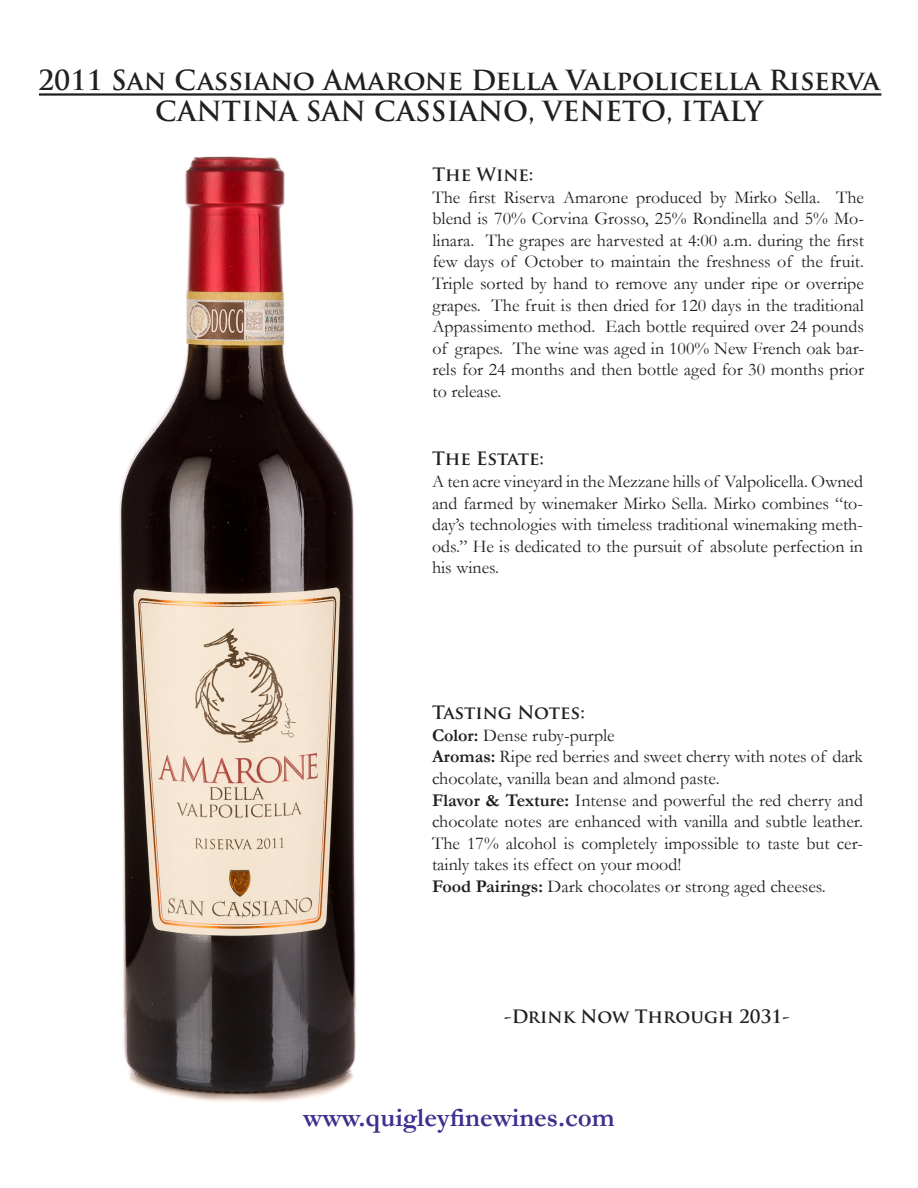
<style>
.page{position:relative;width:918px;height:1188px;background:#fff}
.page>*{position:absolute;margin:0;border:0;box-sizing:border-box;transform-origin:0 0}
.t1{font:700 27px "Trajan Pro";color:#231f20}
.t2{font:700 27px "Garamond";color:#3e2e8d}
.t3{font:18px/21.6px "Garamond";color:#231f20;text-align:justify}
.t4{font:700 18px "Trajan Pro";color:#231f20}
.s1{font-weight:700}
</style>
<div class="page">
<img style="left:119px;top:156px;width:237px;height:947px">
<hr style="left:39px;top:93px;width:842px;height:3px;background:#231f20">
<p class="t1" style="left:38px;top:63px;width:843px">2011 San Cassiano Amarone Della Valpolicella Riserva</p>
<p class="t1" style="left:155px;top:94px;width:609px">CANTINA SAN CASSIANO, VENETO, ITALY</p>
<p class="t4" style="left:432px;top:163px;width:103px">The Wine:</p>
<p class="t3" style="left:432px;top:186px;width:433px">The first Riserva Amarone produced by Mirko Sella. The blend is 70% Corvina Grosso, 25% Rondinella and 5% Mo&shy;linara. The grapes are harvested at 4:00 a.m. during the first few days of October to maintain the freshness of the fruit.<br>Triple sorted by hand to remove any under ripe or overripe grapes. The fruit is then dried for 120 days in the traditional Appassimento method. Each bottle required over 24 pounds of grapes. The wine was aged in 100% New French oak bar&shy;rels for 24 months and then bottle aged for 30 months prior to release.</p>
<p class="t4" style="left:432px;top:448px;width:114px">The Estate:</p>
<p class="t3" style="left:432px;top:470px;width:433px">A ten acre vineyard in the Mezzane hills of Valpolicella. Owned and farmed by winemaker Mirko Sella. Mirko combines “to&shy;day’s technologies with timeless traditional winemaking meth&shy;ods.” He is dedicated to the pursuit of absolute perfection in his wines.</p>
<p class="t4" style="left:432px;top:701px;width:154px">Tasting Notes:</p>
<p class="t3" style="left:432px;top:724px;width:184px"><span class="s1">Color:</span> Dense ruby-purple</p>
<p class="t3" style="left:432px;top:746px;width:433px"><span class="s1">Aromas:</span> Ripe red berries and sweet cherry with notes of dark chocolate, vanilla bean and almond paste.</p>
<p class="t3" style="left:432px;top:789px;width:433px"><span class="s1">Flavor &amp; Texture:</span> Intense and powerful the red cherry and chocolate notes are enhanced with vanilla and subtle leather.<br>The 17% alcohol is completely impossible to taste but cer&shy;tainly takes its effect on your mood!</p>
<p class="t3" style="left:432px;top:875px;width:395px"><span class="s1">Food Pairings:</span> Dark chocolates or strong aged cheeses.</p>
<p class="t4" style="left:504px;top:1006px;width:287px">-Drink Now Through 2031-</p>
<p class="t2" style="left:303px;top:1101px;width:313px">www.quigleyfinewines.com</p>
</div>
